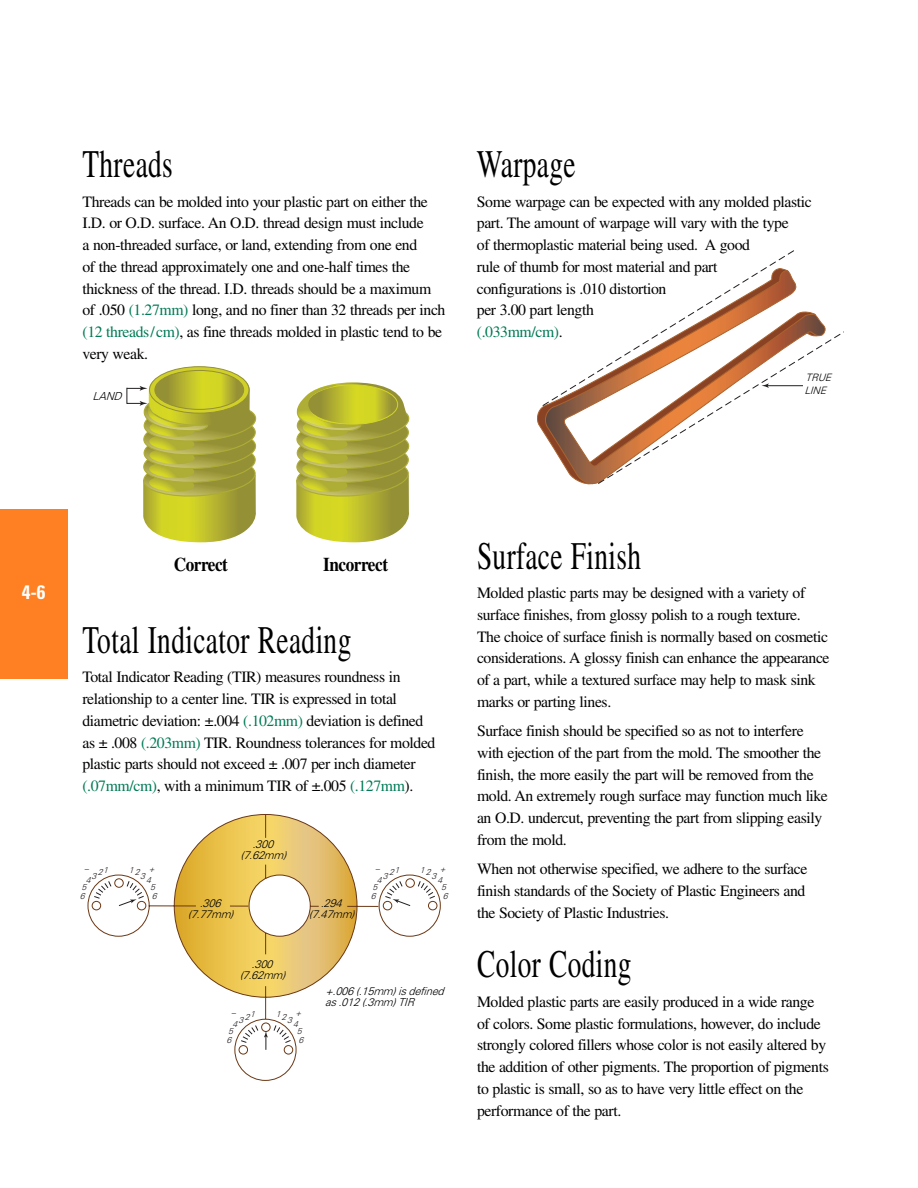
<style>
.page{position:relative;width:918px;height:1188px;background:#fff}
.page>*{position:absolute;margin:0;border:0;box-sizing:border-box;transform-origin:0 0}
.t1{font:39px "Times";letter-spacing:.015em;color:#000;scale:.7 1}
.t2{font:700 19.5px "Times";letter-spacing:-.025em;color:#000;scale:.88 1}
.t3{font:700 condensed 19.5px "Univers";color:#fff}
.t4{font:15.75px/21.8px "Times";letter-spacing:-.025em;color:#000}
.t5{font:italic 300 11.1px "Univers";color:#000}
.t6{font:italic 300 10.95px/10.9px "Univers";color:#000;text-align:center}
.t7{font:italic 300 10.2px/12.8px "Univers";color:#000}
.t8{font:italic 300 8.55px "Univers";color:#231f20}
.s1{color:#017a55}
</style>
<div class="page">
<div style="left:0;top:509px;width:68px;height:170px;background:#fe8023"></div>
<svg style="left:127px;top:368px;width:130px;height:175px"></svg>
<svg style="left:296px;top:382px;width:114px;height:161px;background:#b9b849"></svg>
<svg style="left:87px;top:814px;width:354px;height:267px"></svg>
<svg style="left:94px;top:881px;width:17px;height:18px"></svg>
<svg style="left:119px;top:881px;width:25px;height:25px"></svg>
<svg style="left:418px;top:881px;width:17px;height:18px"></svg>
<svg style="left:385px;top:881px;width:26px;height:25px"></svg>
<svg style="left:274px;top:1025px;width:17px;height:18px"></svg>
<svg style="left:241px;top:1025px;width:17px;height:18px"></svg>
<svg style="left:264px;top:1031px;width:4px;height:19px"></svg>
<svg style="left:542px;top:250px;width:302px;height:234px"></svg>
<h1 class="t1" style="left:82px;top:150px;width:131px">Threads</h1>
<p class="t4" style="left:82px;top:192px;width:365px">Threads can be molded into your plastic part on either the I.D. or O.D. surface. An O.D. thread design must include<br>a non-threaded surface, or land, extending from one end<br>of the thread approximately one and one-half times the thickness of the thread. I.D. threads should be a maximum of .050 <span class="s1">(1.27mm)</span> long, and no finer than 32 threads per inch <span class="s1">(12 threads/cm)</span>, as fine threads molded in plastic tend to be very weak.</p>
<p class="t5" style="left:93px;top:392px;width:33px">LAND</p>
<h1 class="t1" style="left:477px;top:150px;width:143px">Warpage</h1>
<p class="t4" style="left:477px;top:192px;width:336px">Some warpage can be expected with any molded plastic part. The amount of warpage will vary with the type<br>of thermoplastic material being used. A good<br>rule of thumb for most material and part<br>configurations is .010 distortion<br>per 3.00 part length<br><span class="s1">(.033mm/cm)</span>.</p>
<p class="t7" style="left:804px;top:372px;width:31px">TRUE<br>LINE</p>
<p class="t3" style="left:22px;top:585px;width:25px">4-6</p>
<p class="t2" style="left:174px;top:557px;width:63px">Correct</p>
<p class="t2" style="left:323px;top:557px;width:75px">Incorrect</p>
<h1 class="t1" style="left:82px;top:626px;width:386px">Total Indicator Reading</h1>
<p class="t4" style="left:82px;top:668px;width:355px">Total Indicator Reading (TIR) measures roundness in relationship to a center line. TIR is expressed in total diametric deviation: ±.004 <span class="s1">(.102mm)</span> deviation is defined as ± .008 <span class="s1">(.203mm)</span> TIR. Roundness tolerances for molded plastic parts should not exceed ± .007 per inch diameter <span class="s1">(.07mm/cm)</span>, with a minimum TIR of ±.005 <span class="s1">(.127mm</span>).</p>
<p class="t6" style="left:241px;top:840px;width:50px">.300 (7.62mm)</p>
<p class="t8" style="left:84px;top:866px;width:8px">–</p>
<p class="t8" style="left:149px;top:866px;width:9px">+</p>
<p class="t8" style="left:389px;top:868px;width:14px">21</p>
<p class="t8" style="left:420px;top:868px;width:15px">12</p>
<p class="t8" style="left:383px;top:873px;width:9px">3</p>
<p class="t8" style="left:431px;top:873px;width:9px">3</p>
<p class="t8" style="left:377px;top:877px;width:9px">4</p>
<p class="t8" style="left:437px;top:877px;width:9px">4</p>
<p class="t8" style="left:373px;top:884px;width:9px">5</p>
<p class="t8" style="left:441px;top:884px;width:9px">5</p>
<p class="t8" style="left:371px;top:892px;width:9px">6</p>
<p class="t8" style="left:443px;top:892px;width:9px">6</p>
<p class="t8" style="left:98px;top:868px;width:14px">21</p>
<p class="t8" style="left:129px;top:868px;width:15px">12</p>
<p class="t8" style="left:375px;top:866px;width:8px">–</p>
<p class="t8" style="left:440px;top:866px;width:9px">+</p>
<p class="t8" style="left:92px;top:873px;width:9px">3</p>
<p class="t8" style="left:140px;top:873px;width:9px">3</p>
<p class="t8" style="left:86px;top:877px;width:9px">4</p>
<p class="t8" style="left:146px;top:877px;width:9px">4</p>
<p class="t8" style="left:81px;top:884px;width:9px">5</p>
<p class="t8" style="left:150px;top:884px;width:9px">5</p>
<p class="t8" style="left:80px;top:892px;width:9px">6</p>
<p class="t8" style="left:152px;top:892px;width:9px">6</p>
<p class="t6" style="left:188px;top:899px;width:50px">.306 (7.77mm)</p>
<p class="t6" style="left:309px;top:899px;width:50px">.294 (7.47mm)</p>
<p class="t6" style="left:240px;top:960px;width:50px">.300 (7.62mm)</p>
<p class="t8" style="left:245px;top:1012px;width:14px">21</p>
<p class="t8" style="left:276px;top:1012px;width:15px">12</p>
<p class="t8" style="left:231px;top:1010px;width:8px">–</p>
<p class="t8" style="left:296px;top:1010px;width:9px">+</p>
<p class="t8" style="left:238px;top:1017px;width:9px">3</p>
<p class="t8" style="left:287px;top:1017px;width:9px">3</p>
<p class="t8" style="left:233px;top:1021px;width:9px">4</p>
<p class="t8" style="left:293px;top:1021px;width:9px">4</p>
<p class="t8" style="left:228px;top:1028px;width:9px">5</p>
<p class="t8" style="left:297px;top:1028px;width:9px">5</p>
<p class="t8" style="left:227px;top:1037px;width:9px">6</p>
<p class="t8" style="left:299px;top:1037px;width:9px">6</p>
<p class="t6" style="left:325px;top:987px;width:123px;text-align:left">+.006(.15mm)isdefined as.012(.3mm)TIR</p>
<h1 class="t1" style="left:477px;top:541px;width:236px">Surface Finish</h1>
<p class="t4" style="left:477px;top:583px;width:354px">Molded plastic parts may be designed with a variety of surface finishes, from glossy polish to a rough texture.<br>The choice of surface finish is normally based on cosmetic considerations. A glossy finish can enhance the appearance of a part, while a textured surface may help to mask sink marks or parting lines.</p>
<p class="t4" style="left:477px;top:721px;width:352px">Surface finish should be specified so as not to interfere with ejection of the part from the mold. The smoother the finish, the more easily the part will be removed from the mold. An extremely rough surface may function much like an O.D. undercut, preventing the part from slipping easily from the mold.</p>
<p class="t4" style="left:477px;top:860px;width:332px;text-align:justify">When not otherwise specified, we adhere to the surface finish standards of the Society of Plastic Engineers and the Society of Plastic Industries.</p>
<h1 class="t1" style="left:477px;top:950px;width:222px">Color Coding</h1>
<p class="t4" style="left:477px;top:992px;width:353px">Molded plastic parts are easily produced in a wide range of colors. Some plastic formulations, however, do include strongly colored fillers whose color is not easily altered by the addition of other pigments. The proportion of pigments to plastic is small, so as to have very little effect on the performance of the part.</p>
</div>
